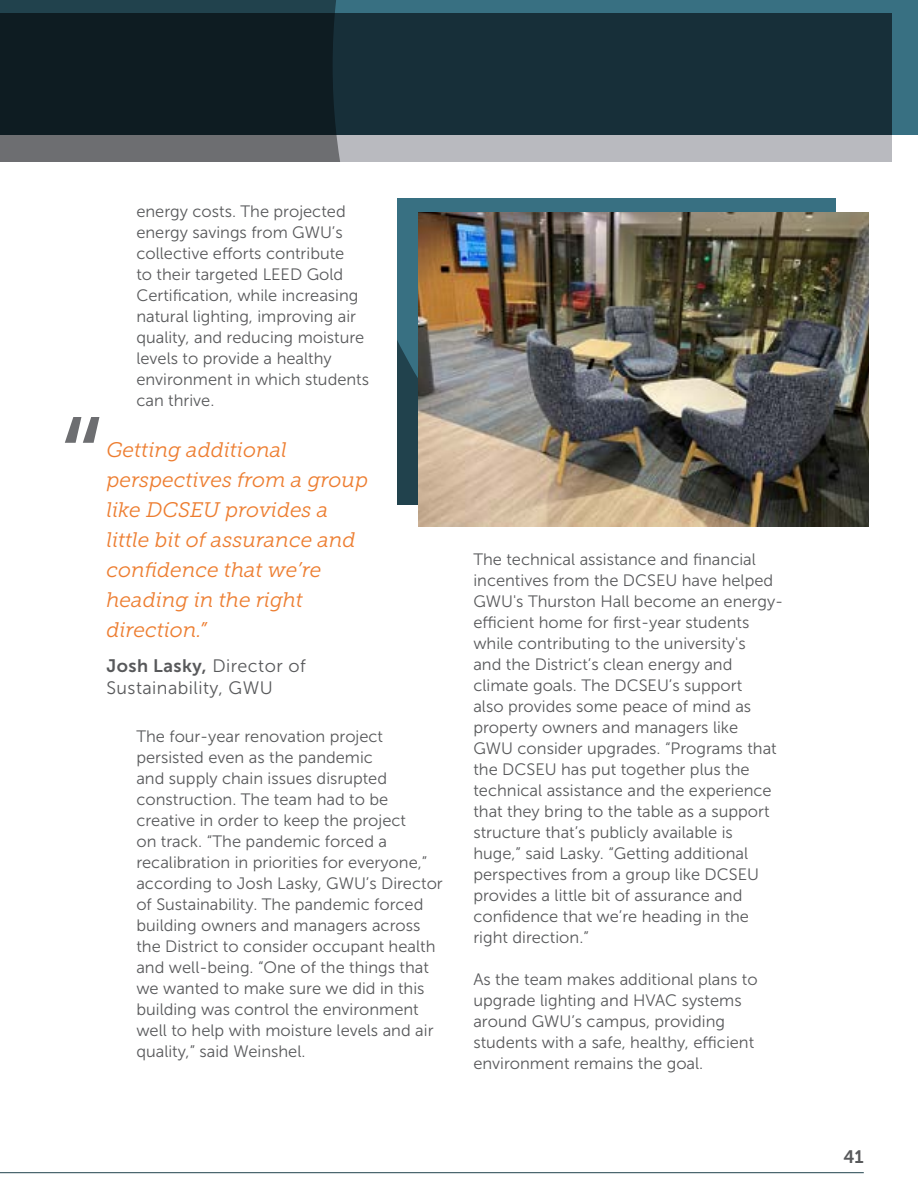
<style>
.page{position:relative;width:918px;height:1188px;background:#fff}
.page>*{position:absolute;margin:0;border:0;box-sizing:border-box;transform-origin:0 0}
.t1{font:italic 21px/30px "Museo Slab 300";color:#ed7d30}
.t2{font:18px "Museo Sans 700";letter-spacing:.025em;color:#58595b}
.t3{font:18px "Museo Sans 300";letter-spacing:.025em;color:#58595b}
.t4{font:16.5px/21px "Museo Sans 300";color:#58595b}
.s1{font-family:"Museo Sans 300"}
</style>
<div class="page">
<hr style="left:0;top:1172px;width:864px;height:1px;background:#21424d">
<div style="left:0;top:13px;width:892px;height:149px;background:#6d6e71"></div>
<svg style="left:0;top:0;width:333px;height:135px;background:#0f1f26"></svg>
<svg style="left:333px;top:0;width:585px;height:527px"></svg>
<img style="left:419px;top:212px;width:450px;height:315px">
<svg style="left:65px;top:417px;width:34px;height:26px"></svg>
<p class="t4" style="left:136px;top:201px;width:234px">energy costs. The projected energy savings from GWU’s collective efforts contribute<br>to their targeted LEED Gold<br>Certification, while increasing natural lighting, improving air quality, and reducing moisture levels to provide a healthy environment in which students can thrive.</p>
<p class="t1" style="left:106px;top:435px;width:263px">Getting additional perspectives from a group like DCSEU provides a little bit of assurance and confidence that we’re heading in the right direction.”</p>
<p class="t2" style="left:106px;top:656px;width:201px">Josh Lasky, <span class="s1">Director of</span></p>
<p class="t3" style="left:106px;top:678px;width:168px">Sustainability, GWU</p>
<p class="t4" style="left:136px;top:726px;width:308px">The four-year renovation project persisted even as the pandemic<br>and supply chain issues disrupted construction. The team had to be creative in order to keep the project<br>on track. “The pandemic forced a recalibration in priorities for everyone,” according to Josh Lasky, GWU’s Director of Sustainability. The pandemic forced building owners and managers across the District to consider occupant health and well-being. “One of the things that we wanted to make sure we did in this building was control the environment well to help with moisture levels and air quality,” said Weinshel.</p>
<p class="t4" style="left:473px;top:549px;width:312px">The technical assistance and financial incentives from the DCSEU have helped GWU's Thurston Hall become an energy&shy;efficient home for first-year students while contributing to the university's<br>and the District’s clean energy and climate goals. The DCSEU’s support<br>also provides some peace of mind as property owners and managers like<br>GWU consider upgrades. “Programs that the DCSEU has put together plus the technical assistance and the experience that they bring to the table as a support structure that’s publicly available is huge,” said Lasky. “Getting additional perspectives from a group like DCSEU provides a little bit of assurance and confidence that we’re heading in the right direction.”</p>
<p class="t4" style="left:473px;top:969px;width:286px">As the team makes additional plans to upgrade lighting and HVAC systems around GWU’s campus, providing students with a safe, healthy, efficient environment remains the goal.</p>
<p class="t2" style="left:843px;top:1147px;width:22px">41</p>
</div>
